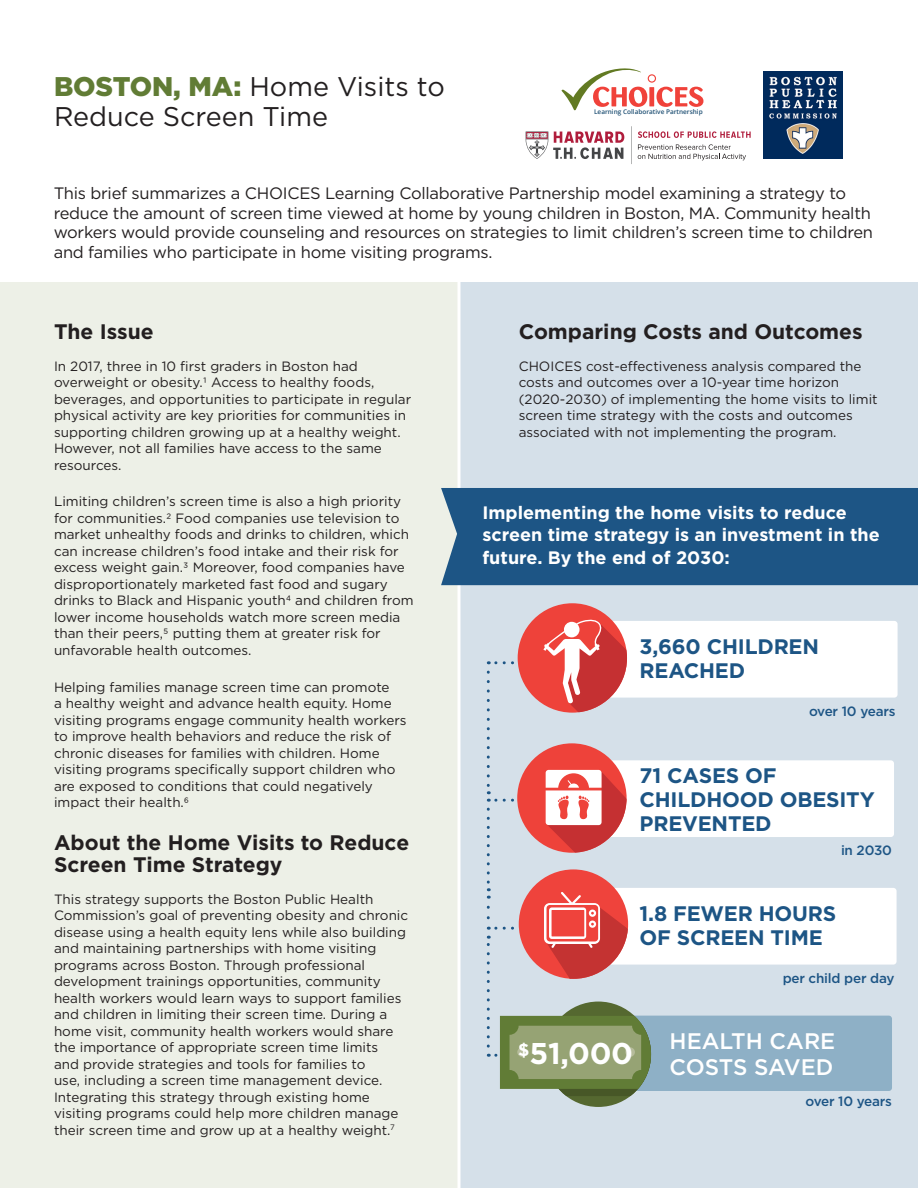
<style>
.page{position:relative;width:918px;height:1188px;background:#fff}
.page>*{position:absolute;margin:0;border:0;box-sizing:border-box;transform-origin:0 0}
.t1{font:700 30px "Gotham";color:#fff}
.Body{font:27px/30px "Gotham";color:#231f20}
.t2{font:500 22.5px/25.5px "Gotham";color:#fff}
.t3{font:700 21px/24px "Gotham";letter-spacing:-.01em;color:#1d5585}
.Body-2{font:700 21px/22.5px "Gotham";color:#231f20}
.Body-3{font:700 18px/22.5px "Gotham";color:#fff}
.Body-4{font:16.5px/19.5px "Gotham";letter-spacing:-.015em;color:#231f20}
.Body-5{font:13.5px/16.5px "Gotham";color:#231f20}
.t4{font:500 13.5px "Gotham";letter-spacing:-.015em;color:#1d5585}
.t5{font:600 6.45px "Open Sans";color:#1e4f73}
.s1{font-weight:900;color:#617c35}
</style>
<div class="page">
<div style="left:459px;top:283px;width:459px;height:905px;background:#d5e0e9"></div>
<div style="left:0;top:283px;width:459px;height:905px;background:#edf0e7"></div>
<hr style="left:458px;top:280px;width:2px;height:908px;background:#fff">
<div style="left:441px;top:488px;width:477px;height:97px;background:#1d5585"></div>
<div style="left:598px;top:621px;width:300px;height:77px;background:#fff;border-radius:3px"></div>
<div style="left:518px;top:603px;width:109px;height:110px;background:#ee423a;border-radius:50%"></div>
<div style="left:594px;top:760px;width:300px;height:77px;background:#fff;border-radius:3px"></div>
<div style="left:597px;top:888px;width:300px;height:77px;background:#fff;border-radius:3px"></div>
<svg style="left:561px;top:68px;width:142px;height:42px"></svg>
<img style="left:764px;top:72px;width:79px;height:87px">
<svg style="left:525px;top:131px;width:99px;height:28px"></svg>
<svg style="left:638px;top:131px;width:113px;height:7px"></svg>
<svg style="left:631px;top:126px;width:1px;height:38px"></svg>
<svg style="left:638px;top:144px;width:108px;height:16px"></svg>
<div style="left:596px;top:1016px;width:296px;height:75px;background:#8eb0c6;border-radius:3px"></div>
<div style="left:546px;top:1002px;width:105px;height:105px;background:#556830;border-radius:50%"></div>
<svg style="left:487px;top:619px;width:164px;height:477px"></svg>
<div style="left:510px;top:1026px;width:131px;height:53px;background:#96a374;border-radius:9px"></div>
<div style="left:517px;top:1047px;width:10px;height:10px;background:#b6bc9b;border-radius:50%"></div>
<div style="left:625px;top:1047px;width:10px;height:10px;background:#b6bc9b;border-radius:50%"></div>
<p class="Body" style="left:54px;top:71px;width:392px"><span class="s1">BOSTON, MA:</span> Home Visits to<br>Reduce Screen Time</p>
<p class="t5" style="left:594px;top:107px;width:110px">Learning Collaborative Partnership</p>
<p class="Body-4" style="left:54px;top:183px;width:821px">This brief summarizes a CHOICES Learning Collaborative Partnership model examining a strategy to reduce the amount of screen time viewed at home by young children in Boston, MA. Community health workers would provide counseling and resources on strategies to limit children’s screen time to children and families who participate in home visiting programs.</p>
<p class="Body-2" style="left:54px;top:320px;width:101px">The Issue</p>
<p class="Body-5" style="left:54px;top:357px;width:359px">In 2017, three in 10 first graders in Boston had overweight or obesity.1 Access to healthy foods, beverages, and opportunities to participate in regular physical activity are key priorities for communities in supporting children growing up at a healthy weight.<br>However, not all families have access to the same resources.</p>
<p class="Body-5" style="left:54px;top:493px;width:361px">Limiting children’s screen time is also a high priority for communities.2 Food companies use television to market unhealthy foods and drinks to children, which can increase children’s food intake and their risk for excess weight gain.3 Moreover, food companies have disproportionately marketed fast food and sugary drinks to Black and Hispanic youth4 and children from lower income households watch more screen media than their peers,5 putting them at greater risk for unfavorable health outcomes.</p>
<p class="Body-5" style="left:54px;top:678px;width:354px">Helping families manage screen time can promote<br>a healthy weight and advance health equity. Home visiting programs engage community health workers to improve health behaviors and reduce the risk of chronic diseases for families with children. Home visiting programs specifically support children who are exposed to conditions that could negatively impact their health.6</p>
<p class="Body-2" style="left:54px;top:831px;width:357px">About the Home Visits to Reduce<br>Screen Time Strategy</p>
<p class="Body-5" style="left:54px;top:891px;width:356px">This strategy supports the Boston Public Health Commission’s goal of preventing obesity and chronic disease using a health equity lens while also building and maintaining partnerships with home visiting programs across Boston. Through professional development trainings opportunities, community health workers would learn ways to support families and children in limiting their screen time. During a home visit, community health workers would share the importance of appropriate screen time limits<br>and provide strategies and tools for families to<br>use, including a screen time management device.<br>Integrating this strategy through existing home visiting programs could help more children manage their screen time and grow up at a healthy weight.<sup>7</sup></p>
<p class="Body-2" style="left:519px;top:320px;width:345px">Comparing Costs and Outcomes</p>
<p class="Body-5" style="left:519px;top:357px;width:360px">CHOICES cost-effectiveness analysis compared the costs and outcomes over a 10-year time horizon (2020-2030) of implementing the home visits to limit screen time strategy with the costs and outcomes associated with not implementing the program.</p>
<p class="Body-3" style="left:482px;top:501px;width:399px">Implementing the home visits to reduce screen time strategy is an investment in the future. By the end of 2030:</p>
<p class="t3" style="left:640px;top:634px;width:181px">3,660 CHILDREN<br>REACHED</p>
<p class="t4" style="left:809px;top:702px;width:88px">over 10 years</p>
<p class="t3" style="left:640px;top:763px;width:237px">71 CASES OF<br>CHILDHOOD OBESITY<br>PREVENTED</p>
<p class="t4" style="left:841px;top:842px;width:53px">in 2030</p>
<p class="t3" style="left:640px;top:902px;width:198px">1.8 FEWER HOURS</p>
<p class="t3" style="left:640px;top:926px;width:185px">OF SCREEN TIME</p>
<p class="t4" style="left:783px;top:969px;width:113px">per child per day</p>
<p class="t1" style="left:518px;top:1034px;width:116px"><sup>$</sup>51,000</p>
<p class="t2" style="left:670px;top:1028px;width:167px">HEALTH CARE<br>COSTS SAVED</p>
<p class="t4" style="left:806px;top:1093px;width:88px">over 10 years</p>
</div>
